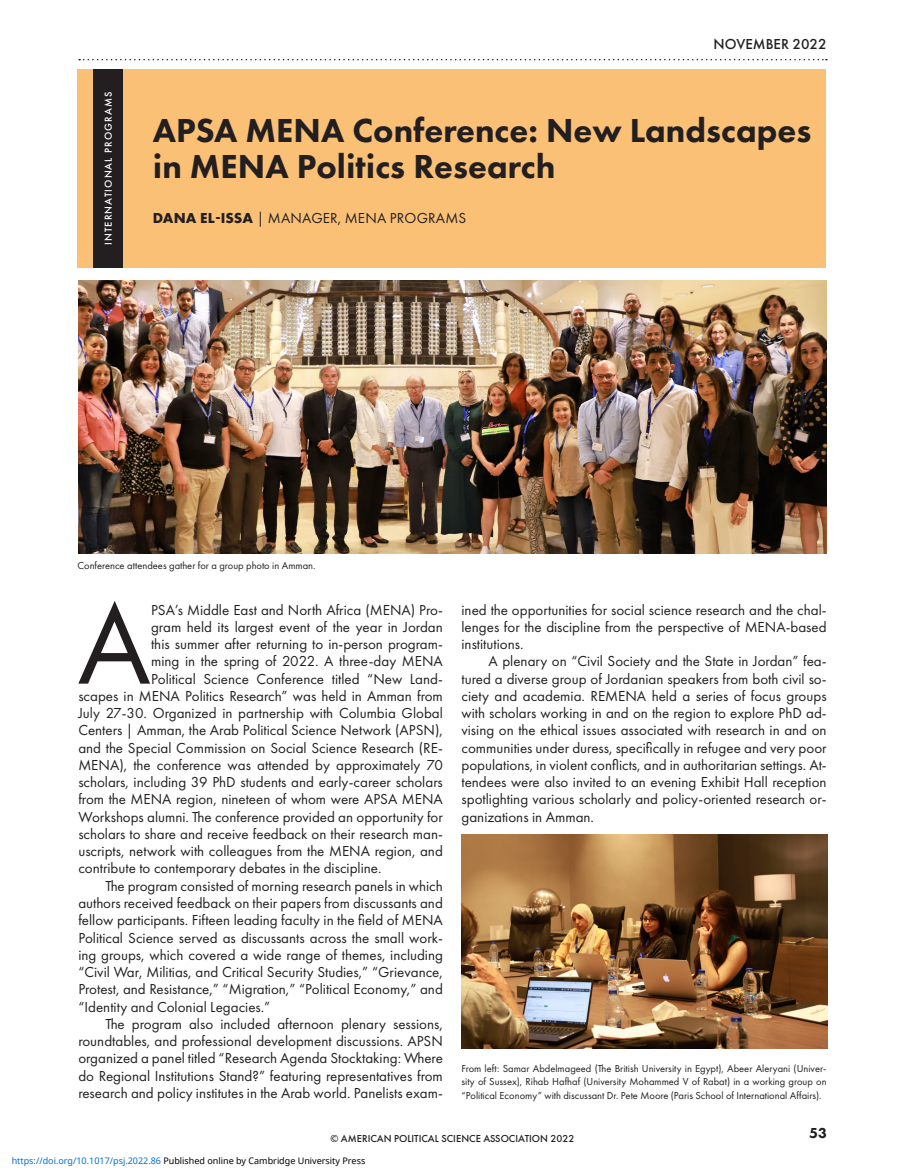
<style>
.page{position:relative;width:905px;height:1175px;background:#fff}
.page>*{position:absolute;margin:0;border:0;box-sizing:border-box;transform-origin:0 0}
.Drop_Cap_5{font:118.5px "Futura PT";color:#231f20}
.Article_Title_White{font:800 34.5px/36px "Futura PT";color:#231f20}
.Drop_Cap_5-2{font:15px/17.2px "Futura PT";color:#231f20;text-align:justify}
.Byline_White{font:15px "Futura PT";letter-spacing:.01em;color:#231f20}
.t1{font:500 15px "Futura PT";color:#231f20}
.t2{font:800 15px "Futura PT";color:#231f20}
.t3{font:10.5px/13.5px "Futura PT";color:#231f20;text-align:justify}
.t4{font:500 10.5px "Futura PT";color:#231f20}
.Article_Slug_Black{font:500 10.5px "Futura PT";letter-spacing:.1em;color:#fff}
.t5{font:9px "Noto Sans";color:#000}
.s1{font-weight:700}
.s2{color:#0172cf}
</style>
<div class="page">
<svg style="left:79px;top:59px;width:747px;height:1px"></svg>
<div style="left:78px;top:69px;width:748px;height:199px;background:#fac076"></div>
<div style="left:93px;top:69px;width:30px;height:199px;background:#231f20"></div>
<img style="left:78px;top:280px;width:748px;height:273px">
<img style="left:461px;top:834px;width:366px;height:214px">
<p class="Article_Slug_Black" style="left:102px;top:245px;width:154px;rotate:-90deg">INTERNATIONAL PROGRAMS</p>
<p class="t1" style="left:713px;top:35px;width:114px">NOVEMBER 2022</p>
<p class="Article_Title_White" style="left:153px;top:112px;width:660px">APSA MENA Conference: New Landscapes in MENA Politics Research</p>
<p class="Byline_White" style="left:153px;top:209px;width:315px"><span class="s1">DANA EL-ISSA</span> | MANAGER, MENA PROGRAMS</p>
<p class="t3" style="left:77px;top:559px;width:240px">Conference attendees gather for a group photo in Amman.</p>
<p class="Drop_Cap_5" style="left:77px;top:574px;width:75px">A</p>
<p class="Drop_Cap_5-2" style="left:151px;top:601px;width:293px">PSA’s Middle East and North Africa (MENA) Pro-</p>
<p class="Drop_Cap_5-2" style="left:151px;top:618px;width:293px">gram held its largest event of the year in Jordan</p>
<p class="Drop_Cap_5-2" style="left:151px;top:635px;width:293px">this summer after returning to in-person program-</p>
<p class="Drop_Cap_5-2" style="left:151px;top:652px;width:293px">ming in the spring of 2022. A three-day MENA</p>
<p class="Drop_Cap_5-2" style="left:151px;top:670px;width:293px">Political Science Conference titled “New Land-</p>
<p class="Drop_Cap_5-2" style="left:78px;top:687px;width:366px">scapes in MENA Politics Research” was held in Amman from</p>
<p class="Drop_Cap_5-2" style="left:78px;top:704px;width:366px">July 27-30. Organized in partnership with Columbia Global</p>
<p class="Drop_Cap_5-2" style="left:78px;top:721px;width:366px">Centers | Amman, the Arab Political Science Network (APSN),</p>
<p class="Drop_Cap_5-2" style="left:78px;top:739px;width:366px">and the Special Commission on Social Science Research (RE-</p>
<p class="Drop_Cap_5-2" style="left:78px;top:756px;width:366px">MENA), the conference was attended by approximately 70</p>
<p class="Drop_Cap_5-2" style="left:78px;top:773px;width:366px">scholars, including 39 PhD students and early-career scholars</p>
<p class="Drop_Cap_5-2" style="left:78px;top:790px;width:366px">from the MENA region, nineteen of whom were APSA MENA</p>
<p class="Drop_Cap_5-2" style="left:78px;top:808px;width:366px">Workshops alumni. The conference provided an opportunity for</p>
<p class="Drop_Cap_5-2" style="left:78px;top:825px;width:366px">scholars to share and receive feedback on their research man-</p>
<p class="Drop_Cap_5-2" style="left:78px;top:842px;width:366px">uscripts, network with colleagues from the MENA region, and</p>
<p class="Drop_Cap_5-2" style="left:78px;top:859px;width:305px">contribute to contemporary debates in the discipline.</p>
<p class="Drop_Cap_5-2" style="left:78px;top:877px;width:366px;text-indent:27px">The program consisted of morning research panels in which authors received feedback on their papers from discussants and fellow participants. Fifteen leading faculty in the field of MENA Political Science served as discussants across the small work&shy;ing groups, which covered a wide range of themes, including “Civil War, Militias, and Critical Security Studies,” “Grievance, Protest, and Resistance,” “Migration,” “Political Economy,” and “Identity and Colonial Legacies.”</p>
<p class="Drop_Cap_5-2" style="left:78px;top:1015px;width:366px;text-indent:27px">The program also included afternoon plenary sessions, roundtables, and professional development discussions. APSN organized a panel titled “Research Agenda Stocktaking: Where do Regional Institutions Stand?” featuring representatives from research and policy institutes in the Arab world. Panelists exam-</p>
<p class="Drop_Cap_5-2" style="left:461px;top:601px;width:366px">ined the opportunities for social science research and the chal&shy;lenges for the discipline from the perspective of MENA-based institutions.</p>
<p class="Drop_Cap_5-2" style="left:461px;top:652px;width:366px;text-indent:27px">A plenary on “Civil Society and the State in Jordan” fea&shy;tured a diverse group of Jordanian speakers from both civil so&shy;ciety and academia. REMENA held a series of focus groups with scholars working in and on the region to explore PhD ad&shy;vising on the ethical issues associated with research in and on communities under duress, specifically in refugee and very poor populations, in violent conflicts, and in authoritarian settings. At&shy;tendees were also invited to an evening Exhibit Hall reception spotlighting various scholarly and policy-oriented research or&shy;ganizations in Amman.</p>
<p class="t3" style="left:461px;top:1061px;width:366px">From left: Samar Abdelmageed (The British University in Egypt), Abeer Aleryani (Univer&shy;sity of Sussex), Rihab Hafhaf (University Mohammed V of Rabat) in a working group on “Political Economy” with discussant Dr. Pete Moore (Paris School of International Affairs).</p>
<p class="t4" style="left:330px;top:1132px;width:245px">© AMERICAN POLITICAL SCIENCE ASSOCIATION 2022</p>
<p class="t5" style="left:12px;top:1154px;width:355px"><span class="s2">https://doi.org/10.1017/psj.2022.86</span> Published online by Cambridge University Press</p>
<p class="t2" style="left:809px;top:1123px;width:19px">53</p>
</div>
